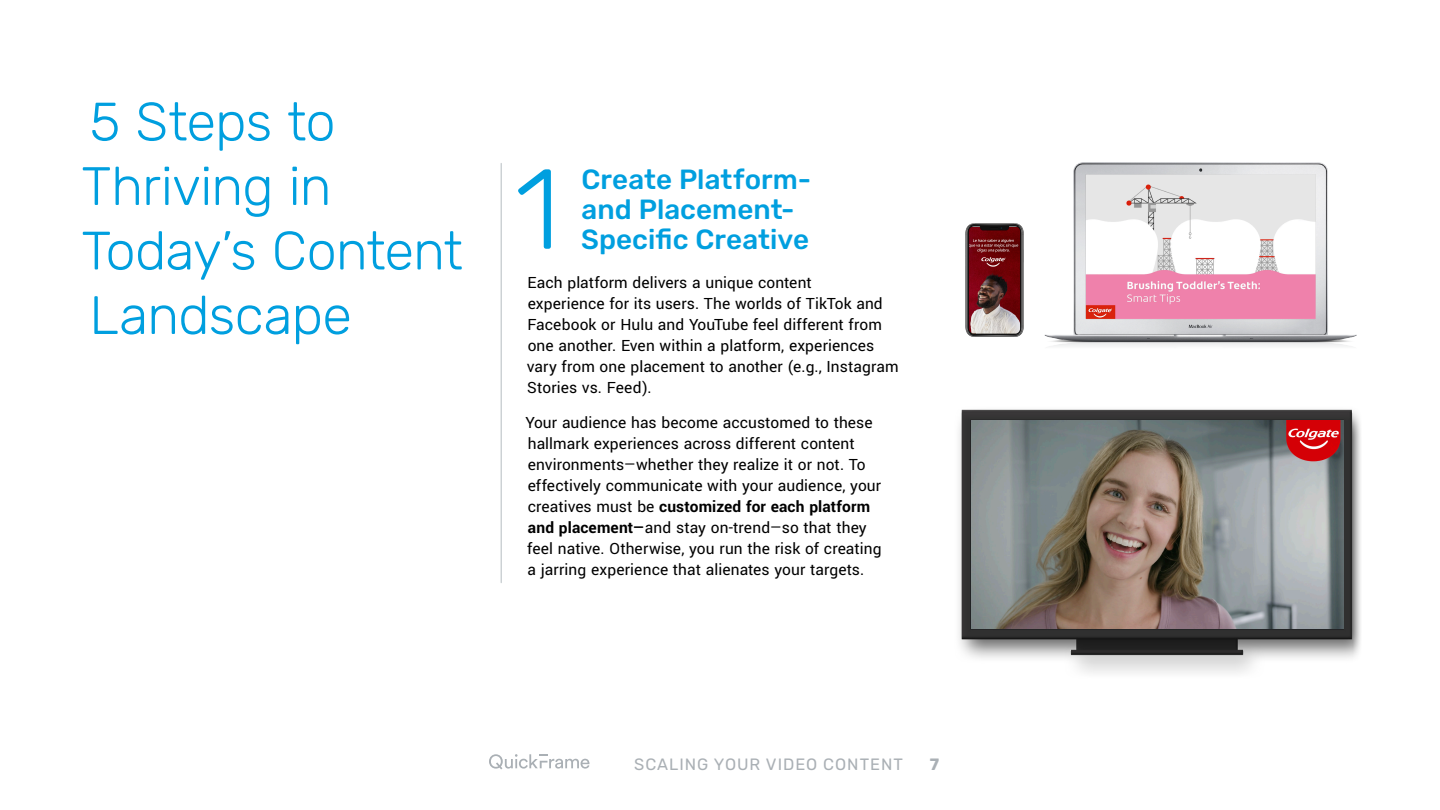
<style>
.page{position:relative;width:1440px;height:810px;background:#fff}
.page>*{position:absolute;margin:0;border:0;box-sizing:border-box;transform-origin:0 0}
.t1{font:300 113.48px "Rubik";color:#009fdf}
.t2{font:300 54px/64.5px "Rubik";letter-spacing:-.015em;color:#009fdf}
.t3{font:500 27.75px/30px "Rubik";color:#009fdf}
.t4{font:17.25px/21px "Yantramanav";letter-spacing:.005em;color:#000}
.t5{font:16.42px "Rubik";letter-spacing:.06em;color:#aab0b5}
.t6{font:700 16.42px "Rubik";color:#aab0b5}
.s1{font-weight:700}
</style>
<div class="page">
<svg style="left:489px;top:754px;width:100px;height:15px"></svg>
<img style="left:1044px;top:163px;width:313px;height:183px">
<img style="left:959px;top:409px;width:402px;height:264px">
<img style="left:972px;top:420px;width:371px;height:209px">
<img style="left:965px;top:224px;width:59px;height:113px">
<hr style="left:501px;top:164px;width:1px;height:419px;background:#cbd0d3">
<h2 class="t2" style="left:81px;top:90px;width:383px">5 Steps to<br>Thriving in<br>Today’s Content<br>Landscape</h2>
<h1 class="t1" style="left:515px;top:143px;width:47px">1</h1>
<h3 class="t3" style="left:581px;top:164px;width:232px">Create Platform&shy;and Placement-<br>Specific Creative</h3>
<p class="t4" style="left:527px;top:272px;width:373px">Each platform delivers a unique content<br>experience for its users. The worlds of TikTok and Facebook or Hulu and YouTube feel different from one another. Even within a platform, experiences vary from one placement to another (e.g., Instagram Stories vs. Feed).</p>
<p class="t4" style="left:526px;top:413px;width:358px">Your audience has become accustomed to these hallmark experiences across different content environments—whether they realize it or not. To effectively communicate with your audience, your creatives must be <span class="s1">customized for each platform and placement—</span>and stay on-trend—so that they feel native. Otherwise, you run the risk of creating a jarring experience that alienates your targets.</p>
<p class="t5" style="left:634px;top:754px;width:270px">SCALING YOUR VIDEO CONTENT</p>
<p class="t6" style="left:930px;top:754px;width:11px">7</p>
</div>
